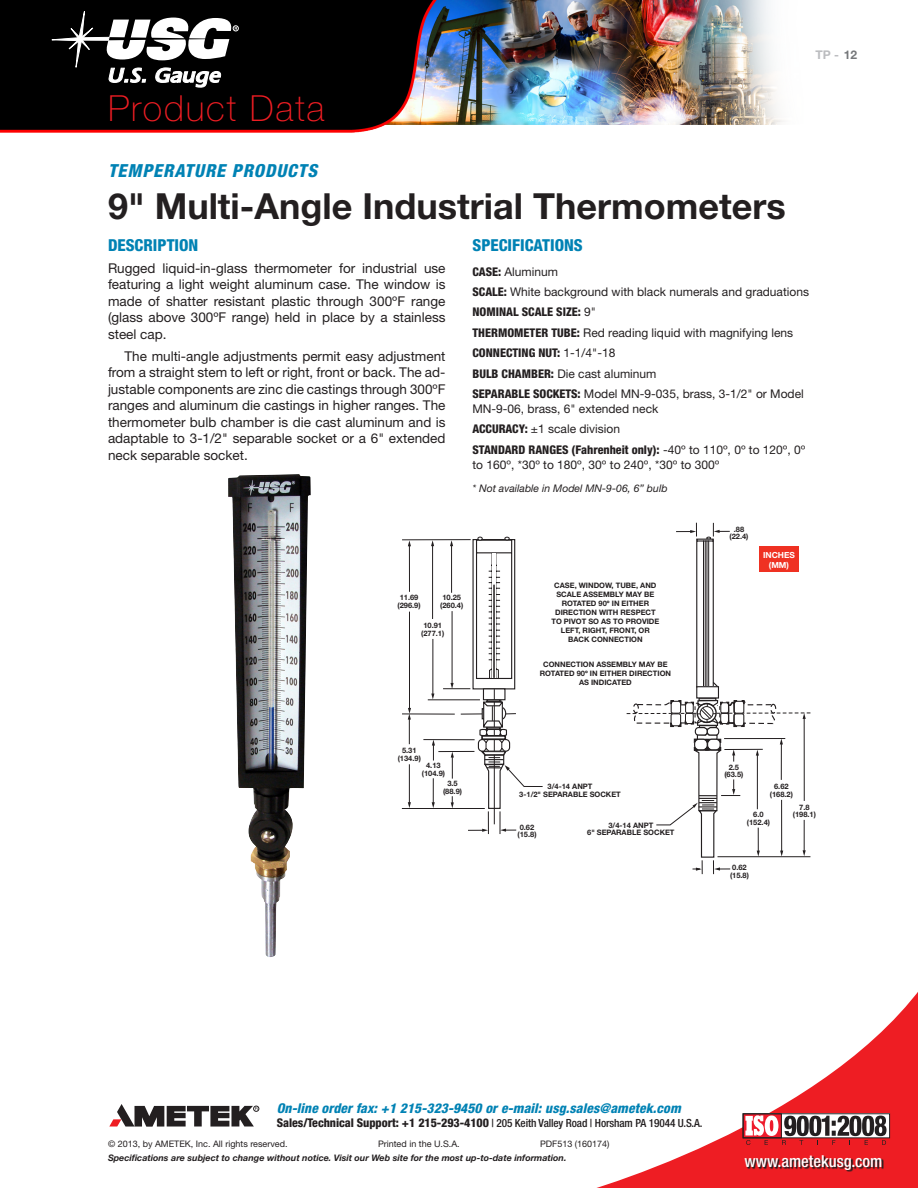
<style>
.page{position:relative;width:918px;height:1188px;background:#fff}
.page>*{position:absolute;margin:0;border:0;box-sizing:border-box;transform-origin:0 0}
.H1_product_name{font:700 36px "Helvetica Neue";color:#231f20}
.t1{font:100 36px "Helvetica Neue";letter-spacing:.05em;color:#ee1d23}
.H2_caps_major_catego{font:italic 800 condensed 18px "Helvetica Neue";letter-spacing:.05em;color:#0082b4}
.description_head{font:800 condensed 16.5px "Helvetica Neue";color:#0082b4}
.t2{font:500 condensed 16.5px "Helvetica Neue";color:#fff}
.description_body{font:13.5px/16.5px "Helvetica Neue";color:#231f20;text-align:justify}
.t3{font:italic 800 condensed 13.5px "Helvetica Neue";letter-spacing:.01em;color:#0082b4}
.specs{font:12px/15px "Helvetica Neue";color:#231f20}
.specs-2{font:800 condensed 12px "Helvetica Neue";color:#231f20}
.t4{font:700 12px "Helvetica Neue";color:#bcbdc0}
.t5{font:500 condensed 11.25px "Helvetica Neue";letter-spacing:-.01em;color:#231f20}
.note_7_10_italic{font:italic 10.5px "Helvetica Neue";color:#231f20}
.t6{font:italic 700 9px "Helvetica Neue";color:#231f20}
.t7{font:9px "Helvetica Neue";color:#231f20}
.t8{font:700 8.4px/9.8px "Helvetica Neue";color:#fff;text-align:center}
.t9{font:700 7.5px/7.5px "Helvetica Neue";color:#231f20;text-align:center}
.s1{color:#76787b}
.s2{font-weight:800;font-stretch:condensed}
.s3{font-weight:400;font-stretch:normal}
.s4{font-weight:800;font-size:12px}
</style>
<div class="page">
<svg style="left:596px;top:992px;width:322px;height:196px"></svg>
<img style="left:0;top:0;width:784px;height:133px">
<svg style="left:109px;top:1104px;width:150px;height:23px"></svg>
<svg style="left:745px;top:1157px;width:139px;height:15px;background:#ac1d21"></svg>
<div style="left:743px;top:1113px;width:147px;height:25px;border:1px solid #231f20"></div>
<div style="left:743px;top:1113px;width:39px;height:25px;border:1px solid #231f20"></div>
<svg style="left:745px;top:1114px;width:142px;height:31px"></svg>
<svg style="left:52px;top:11px;width:186px;height:76px"></svg>
<img style="left:228px;top:474px;width:83px;height:483px">
<div style="left:483px;top:688px;width:23px;height:12px;border:1px solid #231f20"></div>
<hr style="left:494px;top:689px;width:1px;height:135px;background:#231f20">
<div style="left:696px;top:686px;width:23px;height:13px;border:1px solid #231f20"></div>
<hr style="left:402px;top:539px;width:69px;height:1px;background:#231f20">
<hr style="left:428px;top:700px;width:52px;height:1px;background:#231f20">
<hr style="left:402px;top:714px;width:53px;height:1px;background:#231f20">
<hr style="left:433px;top:639px;width:1px;height:57px;background:#231f20">
<hr style="left:409px;top:612px;width:1px;height:98px;background:#231f20">
<hr style="left:409px;top:544px;width:1px;height:48px;background:#231f20">
<svg style="left:408px;top:540px;width:3px;height:6px"></svg>
<hr style="left:432px;top:544px;width:1px;height:75px;background:#231f20">
<svg style="left:431px;top:540px;width:3px;height:6px"></svg>
<svg style="left:443px;top:537px;width:73px;height:153px"></svg>
<hr style="left:423px;top:739px;width:52px;height:1px;background:#231f20">
<hr style="left:438px;top:751px;width:36px;height:1px;background:#231f20">
<svg style="left:408px;top:708px;width:3px;height:36px"></svg>
<svg style="left:432px;top:740px;width:3px;height:21px"></svg>
<svg style="left:451px;top:752px;width:3px;height:27px"></svg>
<hr style="left:402px;top:808px;width:83px;height:1px;background:#231f20">
<svg style="left:451px;top:796px;width:3px;height:12px"></svg>
<svg style="left:432px;top:778px;width:3px;height:30px"></svg>
<hr style="left:409px;top:764px;width:1px;height:40px;background:#231f20">
<svg style="left:408px;top:802px;width:3px;height:6px"></svg>
<svg style="left:461px;top:698px;width:82px;height:136px"></svg>
<svg style="left:676px;top:523px;width:54px;height:165px"></svg>
<div style="left:759px;top:546px;width:40px;height:26px;background:#ef3122"></div>
<svg style="left:626px;top:698px;width:185px;height:176px"></svg>
<h1 class="t1" style="left:108px;top:88px;width:218px">Product Data</h1>
<p class="t4" style="left:816px;top:47px;width:43px">TP - <span class="s1">12</span></p>
<p class="H2_caps_major_catego" style="left:108px;top:159px;width:211px">TEMPERATURE PRODUCTS</p>
<p class="H1_product_name" style="left:108px;top:184px;width:679px">9" Multi-Angle Industrial Thermometers</p>
<p class="description_head" style="left:108px;top:235px;width:92px">DESCRIPTION</p>
<p class="description_body" style="left:108px;top:259px;width:339px">Rugged liquid-in-glass thermometer for industrial use featuring a light weight aluminum case. The window is made of shatter resistant plastic through 300ºF range (glass above 300ºF range) held in place by a stainless steel cap.</p>
<p class="description_body" style="left:108px;top:347px;width:339px;text-indent:16px">The multi-angle adjustments permit easy adjustment from a straight stem to left or right, front or back. The ad&shy;justable components are zinc die castings through 300ºF ranges and aluminum die castings in higher ranges. The thermometer bulb chamber is die cast aluminum and is adaptable to 3-1/2" separable socket or a 6" extended neck separable socket.</p>
<p class="description_head" style="left:472px;top:235px;width:112px">SPECIFICATIONS</p>
<p class="specs" style="left:472px;top:264px;width:87px"><span class="s2">CASE:</span> Aluminum</p>
<p class="specs" style="left:472px;top:284px;width:338px"><span class="s2">SCALE:</span> White background with black numerals and graduations</p>
<p class="specs-2" style="left:472px;top:305px;width:125px">NOMINAL SCALE SIZE: <span class="s3">9"</span></p>
<p class="specs" style="left:472px;top:325px;width:322px"><span class="s2">THERMOMETER TUBE:</span> Red reading liquid with magnifying lens</p>
<p class="specs-2" style="left:472px;top:345px;width:144px">CONNECTING NUT: <span class="s3">1-1/4"-18</span></p>
<p class="specs" style="left:472px;top:366px;width:186px"><span class="s2">BULB CHAMBER:</span> Die cast aluminum</p>
<p class="specs" style="left:472px;top:386px;width:333px"><span class="s2">SEPARABLE SOCKETS:</span> Model MN-9-035, brass, 3-1/2" or Model<br>MN-9-06, brass, 6" extended neck</p>
<p class="specs" style="left:472px;top:421px;width:149px"><span class="s2">ACCURACY:</span> ±1 scale division</p>
<p class="specs" style="left:472px;top:442px;width:335px"><span class="s2">STANDARD RANGES (Fahrenheit only):</span> -40º to 110º, 0º to 120º, 0º to 160º, *30º to 180º, 30º to 240º, *30º to 300º</p>
<p class="note_7_10_italic" style="left:472px;top:482px;width:197px">* Not available in Model MN-9-06, 6” bulb</p>
<p class="t9" style="left:397px;top:594px;width:25px;text-align:left">11.69 (296.9)</p>
<p class="t9" style="left:440px;top:594px;width:25px;text-align:left">10.25 (260.4)</p>
<p class="t9" style="left:421px;top:621px;width:25px;text-align:left">10.91 (277.1)</p>
<p class="t9" style="left:398px;top:746px;width:25px">5.31 (134.9)</p>
<p class="t9" style="left:422px;top:761px;width:25px">4.13 (104.9)</p>
<p class="t9" style="left:443px;top:780px;width:21px">3.5 (88.9)</p>
<p class="t9" style="left:551px;top:581px;width:109px;line-height:9px">CASE, WINDOW, TUBE, AND<br>SCALE ASSEMBLY MAY BE<br>ROTATED 90º IN EITHER<br>DIRECTION WITH RESPECT<br>TO PIVOT SO AS TO PROVIDE<br>LEFT, RIGHT, FRONT, OR<br>BACK CONNECTION</p>
<p class="t9" style="left:540px;top:660px;width:133px;line-height:9px">CONNECTION ASSEMBLY MAY BE<br>ROTATED 90º IN EITHER DIRECTION<br>AS INDICATED</p>
<p class="t9" style="left:519px;top:783px;width:103px">3/4-14 ANPT<br>3-1/2" SEPARABLE SOCKET</p>
<p class="t9" style="left:587px;top:821px;width:89px">3/4-14 ANPT<br>6" SEPARABLE SOCKET</p>
<p class="t9" style="left:518px;top:823px;width:21px;text-align:left">0.62 (15.8)</p>
<p class="t9" style="left:729px;top:525px;width:21px">.88 (22.4)</p>
<p class="t8" style="left:763px;top:550px;width:33px">INCHES (MM)</p>
<p class="t9" style="left:724px;top:763px;width:21px">2.5 (63.5)</p>
<p class="t9" style="left:770px;top:782px;width:25px">6.62 (168.2)</p>
<p class="t9" style="left:747px;top:811px;width:25px">6.0 (152.4)</p>
<p class="t9" style="left:730px;top:864px;width:21px;text-align:left">0.62 (15.8)</p>
<p class="t9" style="left:793px;top:803px;width:25px">7.8 (198.1)</p>
<p class="t3" style="left:277px;top:1099px;width:406px">On-line order fax: +1 215-323-9450 or e-mail: usg.sales@ametek.com</p>
<p class="t5" style="left:277px;top:1116px;width:427px"><span class="s4">Sales/Technical Support: +1 215-293-4100</span> | 205 Keith Valley Road | Horsham PA 19044 U.S.A.</p>
<p class="t7" style="left:108px;top:1139px;width:181px">© 2013, by AMETEK, Inc. All rights reserved.</p>
<p class="t7" style="left:378px;top:1139px;width:83px">Printed in the U.S.A.</p>
<p class="t7" style="left:540px;top:1139px;width:71px">PDF513 (160174)</p>
<p class="t6" style="left:108px;top:1152px;width:460px">Specifications are subject to change without notice. Visit our Web site for the most up-to-date information.</p>
<p class="t2" style="left:744px;top:1151px;width:140px">www.ametekusg.com</p>
</div>
